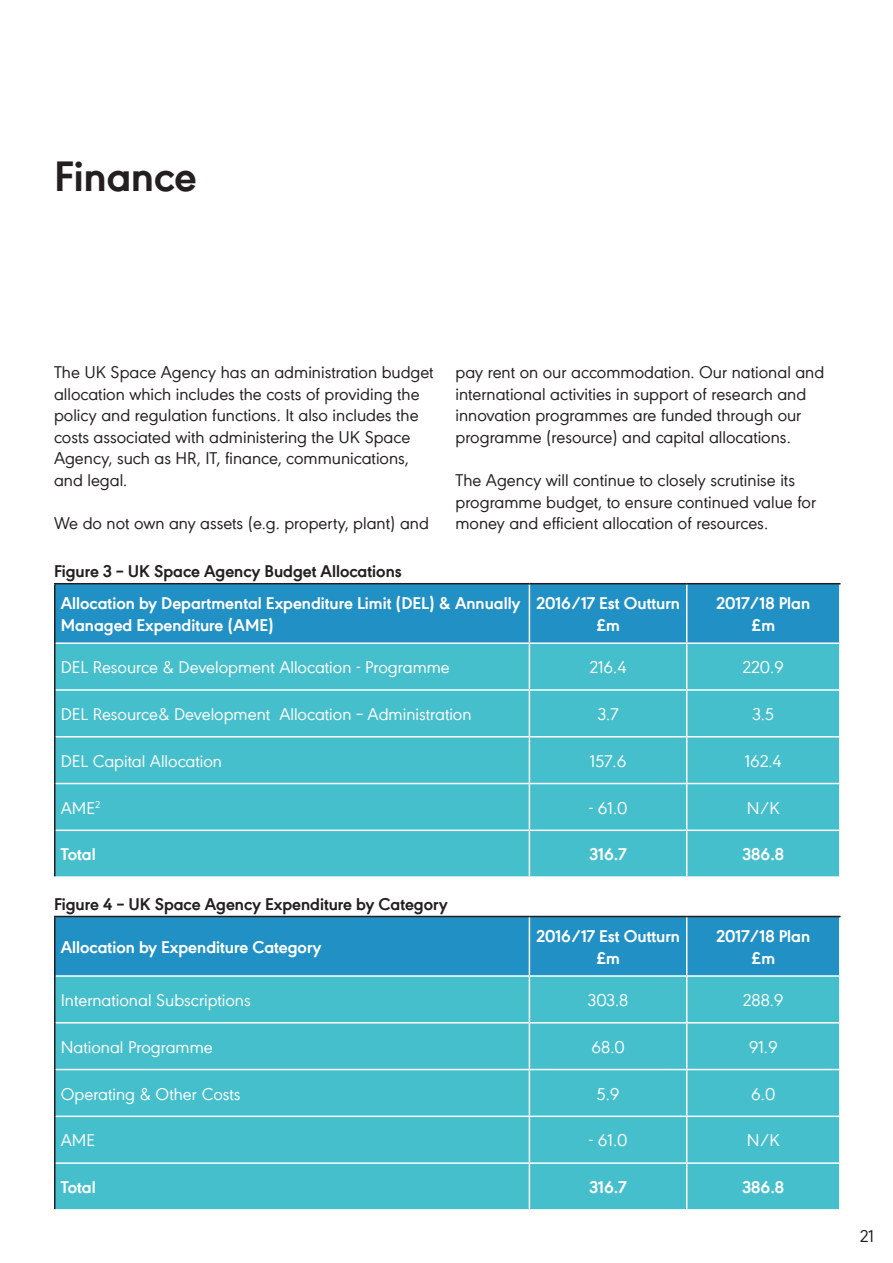
<style>
.page{position:relative;width:893px;height:1263px;background:#fff}
.page>*{position:absolute;margin:0;border:0;box-sizing:border-box;transform-origin:0 0}
.Heading_1{font:700 45px "URW Geometric";color:#231f20}
.t1{font:18px/21.6px "URW Geometric";color:#231f20}
.t2{font:18px "URW Geometric";color:#fff}
.t3{font:700 18px/21.6px "URW Geometric";color:#fff}
.t4{font:700 18px "URW Geometric";color:#231f20}
</style>
<div class="page">
<div style="left:56px;top:584px;width:783px;height:58px;background:#2190c5"></div>
<div style="left:56px;top:644px;width:783px;height:232px;background:#46bfcd"></div>
<hr style="left:529px;top:584px;width:1px;height:58px;background:#fff">
<hr style="left:686px;top:584px;width:1px;height:58px;background:#fff">
<hr style="left:56px;top:689px;width:473px;height:2px;background:#fff">
<hr style="left:56px;top:736px;width:473px;height:1px;background:#fff">
<hr style="left:56px;top:783px;width:473px;height:1px;background:#fff">
<hr style="left:56px;top:829px;width:473px;height:2px;background:#fff">
<hr style="left:529px;top:644px;width:1px;height:45px;background:#fff">
<hr style="left:686px;top:644px;width:1px;height:45px;background:#fff">
<hr style="left:529px;top:689px;width:158px;height:2px;background:#fff">
<hr style="left:529px;top:691px;width:1px;height:45px;background:#fff">
<hr style="left:687px;top:689px;width:154px;height:2px;background:#fff">
<hr style="left:686px;top:691px;width:1px;height:45px;background:#fff">
<hr style="left:529px;top:736px;width:158px;height:1px;background:#fff">
<hr style="left:529px;top:737px;width:1px;height:46px;background:#fff">
<hr style="left:687px;top:736px;width:154px;height:1px;background:#fff">
<hr style="left:686px;top:737px;width:1px;height:46px;background:#fff">
<hr style="left:529px;top:783px;width:158px;height:1px;background:#fff">
<hr style="left:529px;top:784px;width:1px;height:45px;background:#fff">
<hr style="left:687px;top:783px;width:154px;height:1px;background:#fff">
<hr style="left:686px;top:784px;width:1px;height:45px;background:#fff">
<hr style="left:529px;top:829px;width:158px;height:2px;background:#fff">
<hr style="left:529px;top:831px;width:1px;height:45px;background:#fff">
<hr style="left:687px;top:829px;width:154px;height:2px;background:#fff">
<hr style="left:686px;top:831px;width:1px;height:45px;background:#fff">
<hr style="left:54px;top:583px;width:475px;height:1px;background:#231f20">
<hr style="left:54px;top:584px;width:2px;height:59px;background:#231f20">
<hr style="left:54px;top:643px;width:2px;height:47px;background:#231f20">
<hr style="left:54px;top:690px;width:2px;height:47px;background:#231f20">
<hr style="left:54px;top:737px;width:2px;height:46px;background:#231f20">
<hr style="left:54px;top:783px;width:2px;height:47px;background:#231f20">
<hr style="left:54px;top:830px;width:2px;height:46px;background:#231f20">
<hr style="left:529px;top:583px;width:158px;height:1px;background:#231f20">
<hr style="left:687px;top:583px;width:154px;height:1px;background:#231f20">
<div style="left:56px;top:917px;width:783px;height:58px;background:#2190c5"></div>
<div style="left:56px;top:977px;width:783px;height:232px;background:#46bfcd"></div>
<hr style="left:529px;top:917px;width:1px;height:58px;background:#fff">
<hr style="left:686px;top:917px;width:1px;height:58px;background:#fff">
<hr style="left:56px;top:1022px;width:473px;height:1px;background:#fff">
<hr style="left:56px;top:1069px;width:473px;height:1px;background:#fff">
<hr style="left:56px;top:1115px;width:473px;height:2px;background:#fff">
<hr style="left:56px;top:1162px;width:473px;height:2px;background:#fff">
<hr style="left:529px;top:977px;width:1px;height:45px;background:#fff">
<hr style="left:686px;top:977px;width:1px;height:45px;background:#fff">
<hr style="left:529px;top:1022px;width:158px;height:1px;background:#fff">
<hr style="left:529px;top:1023px;width:1px;height:46px;background:#fff">
<hr style="left:687px;top:1022px;width:154px;height:1px;background:#fff">
<hr style="left:686px;top:1023px;width:1px;height:46px;background:#fff">
<hr style="left:529px;top:1069px;width:158px;height:1px;background:#fff">
<hr style="left:529px;top:1070px;width:1px;height:45px;background:#fff">
<hr style="left:687px;top:1069px;width:154px;height:1px;background:#fff">
<hr style="left:686px;top:1070px;width:1px;height:45px;background:#fff">
<hr style="left:529px;top:1115px;width:158px;height:2px;background:#fff">
<hr style="left:529px;top:1117px;width:1px;height:45px;background:#fff">
<hr style="left:687px;top:1115px;width:154px;height:2px;background:#fff">
<hr style="left:686px;top:1117px;width:1px;height:45px;background:#fff">
<hr style="left:529px;top:1162px;width:158px;height:2px;background:#fff">
<hr style="left:529px;top:1164px;width:1px;height:45px;background:#fff">
<hr style="left:687px;top:1162px;width:154px;height:2px;background:#fff">
<hr style="left:686px;top:1164px;width:1px;height:45px;background:#fff">
<hr style="left:54px;top:916px;width:475px;height:1px;background:#231f20">
<hr style="left:54px;top:917px;width:2px;height:59px;background:#231f20">
<hr style="left:54px;top:976px;width:2px;height:47px;background:#231f20">
<hr style="left:54px;top:1023px;width:2px;height:46px;background:#231f20">
<hr style="left:54px;top:1069px;width:2px;height:47px;background:#231f20">
<hr style="left:54px;top:1116px;width:2px;height:47px;background:#231f20">
<hr style="left:54px;top:1163px;width:2px;height:46px;background:#231f20">
<hr style="left:529px;top:916px;width:158px;height:1px;background:#231f20">
<hr style="left:687px;top:916px;width:154px;height:1px;background:#231f20">
<p class="Heading_1" style="left:54px;top:142px;width:144px">Finance</p>
<p class="t1" style="left:54px;top:360px;width:381px">The UK Space Agency has an administration budget allocation which includes the costs of providing the policy and regulation functions. It also includes the costs associated with administering the UK Space Agency, such as HR, IT, finance, communications, and legal.</p>
<p class="t1" style="left:54px;top:511px;width:376px">We do not own any assets (e.g. property, plant) and</p>
<p class="t1" style="left:455px;top:360px;width:370px">pay rent on our accommodation. Our national and international activities in support of research and innovation programmes are funded through our programme (resource) and capital allocations.</p>
<p class="t1" style="left:455px;top:468px;width:362px">The Agency will continue to closely scrutinise its programme budget, to ensure continued value for money and efficient allocation of resources.</p>
<p class="t4" style="left:54px;top:557px;width:349px">Figure 3 – UK Space Agency Budget Allocations</p>
<p class="t3" style="left:61px;top:591px;width:461px">Allocation by Departmental Expenditure Limit (DEL) &amp; Annually<br>Managed Expenditure (AME)</p>
<p class="t3" style="left:536px;top:591px;width:145px">2016/17 Est Outturn</p>
<p class="t3" style="left:596px;top:613px;width:25px">£m</p>
<p class="t3" style="left:716px;top:591px;width:95px">2017/18 Plan</p>
<p class="t3" style="left:751px;top:613px;width:25px">£m</p>
<p class="t2" style="left:61px;top:654px;width:391px">DEL Resource &amp; Development Allocation - Programme</p>
<p class="t2" style="left:589px;top:654px;width:39px">216.4</p>
<p class="t2" style="left:742px;top:654px;width:43px">220.9</p>
<p class="t2" style="left:61px;top:701px;width:412px">DEL Resource&amp; Development Allocation – Administration</p>
<p class="t2" style="left:598px;top:701px;width:22px">3.7</p>
<p class="t2" style="left:752px;top:701px;width:23px">3.5</p>
<p class="t2" style="left:61px;top:748px;width:163px">DEL Capital Allocation</p>
<p class="t2" style="left:590px;top:748px;width:38px">157.6</p>
<p class="t2" style="left:745px;top:748px;width:39px">162.4</p>
<p class="t2" style="left:61px;top:794px;width:41px">AME<sup>2</sup></p>
<p class="t2" style="left:589px;top:794px;width:40px">- 61.0</p>
<p class="t2" style="left:747px;top:794px;width:34px">N/K</p>
<p class="t3" style="left:61px;top:842px;width:36px">Total</p>
<p class="t3" style="left:589px;top:842px;width:39px">316.7</p>
<p class="t3" style="left:742px;top:842px;width:43px">386.8</p>
<p class="t4" style="left:54px;top:890px;width:395px">Figure 4 – UK Space Agency Expenditure by Category</p>
<p class="t3" style="left:61px;top:935px;width:262px">Allocation by Expenditure Category</p>
<p class="t3" style="left:536px;top:924px;width:145px">2016/17 Est Outturn</p>
<p class="t3" style="left:596px;top:946px;width:25px">£m</p>
<p class="t3" style="left:716px;top:924px;width:95px">2017/18 Plan</p>
<p class="t3" style="left:751px;top:946px;width:25px">£m</p>
<p class="t2" style="left:61px;top:987px;width:192px">International Subscriptions</p>
<p class="t2" style="left:588px;top:987px;width:42px">303.8</p>
<p class="t2" style="left:743px;top:987px;width:42px">288.9</p>
<p class="t2" style="left:61px;top:1034px;width:154px">National Programme</p>
<p class="t2" style="left:591px;top:1034px;width:35px">68.0</p>
<p class="t2" style="left:749px;top:1034px;width:31px">91.9</p>
<p class="t2" style="left:61px;top:1080px;width:181px">Operating &amp; Other Costs</p>
<p class="t2" style="left:596px;top:1080px;width:25px">5.9</p>
<p class="t2" style="left:751px;top:1080px;width:26px">6.0</p>
<p class="t2" style="left:61px;top:1127px;width:36px">AME</p>
<p class="t2" style="left:589px;top:1127px;width:40px">- 61.0</p>
<p class="t2" style="left:747px;top:1127px;width:34px">N/K</p>
<p class="t3" style="left:61px;top:1175px;width:36px">Total</p>
<p class="t3" style="left:589px;top:1175px;width:39px">316.7</p>
<p class="t3" style="left:742px;top:1175px;width:43px">386.8</p>
<p class="t1" style="left:860px;top:1224px;width:16px">21</p>
</div>
